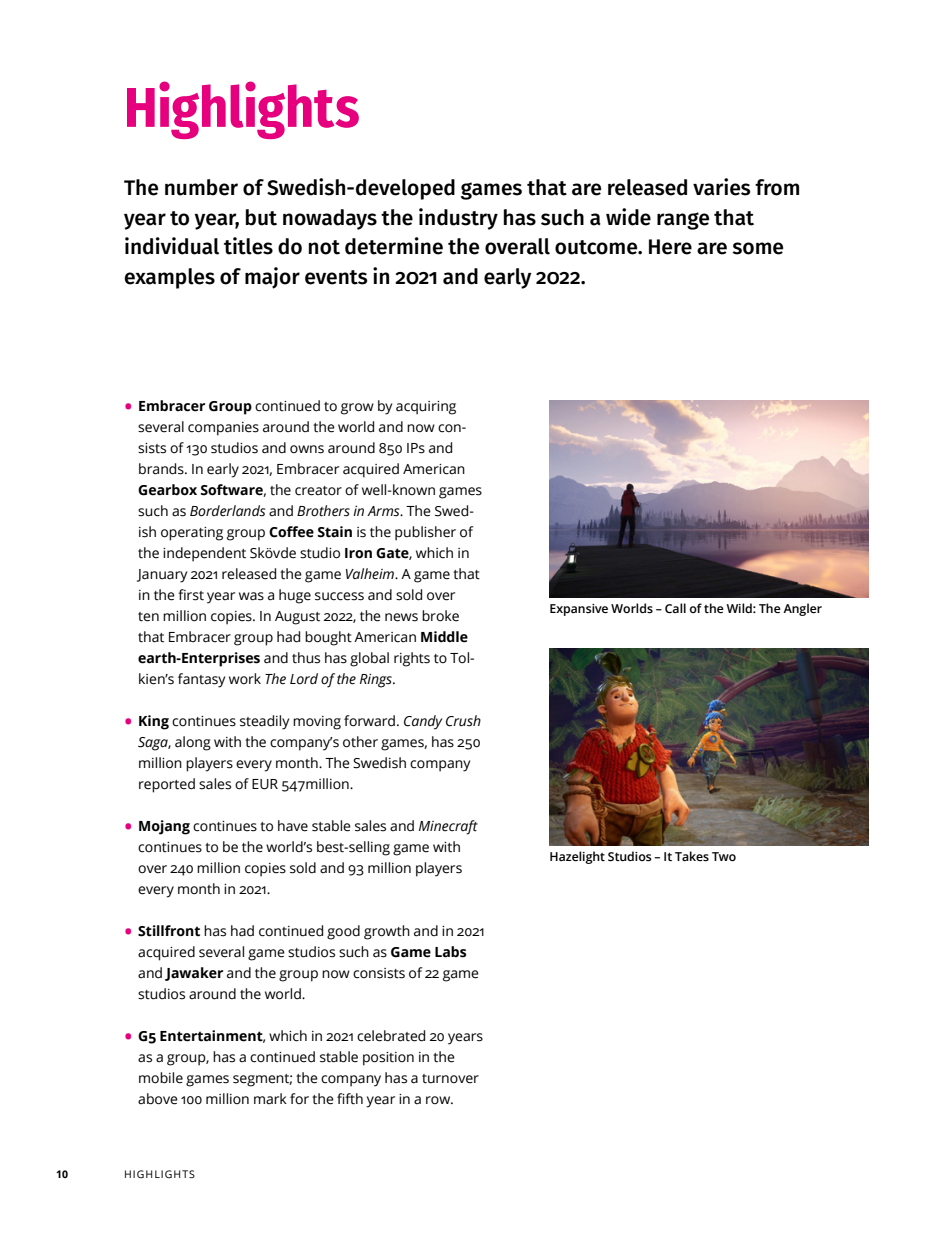
<style>
.page{position:relative;width:943px;height:1241px;background:#fff}
.page>*{position:absolute;margin:0;border:0;box-sizing:border-box;transform-origin:0 0}
.t1{font:700 56px "Fira Sans Condensed";letter-spacing:-.005em;color:#e6007d}
.t2{font:500 21px/29.4px "Fira Sans";color:#000}
.t3{font:14px/21px "Open Sans";color:#000}
.t4{font:600 12.25px "Open Sans";color:#000}
.t5{font:10.5px "Open Sans";letter-spacing:.1em;color:#000}
.t6{font:700 10.5px "Open Sans";color:#000}
.s1{font-size:26.25px;color:#e6007d}
.s2{font-weight:700}
.s3{font-style:italic}
</style>
<div class="page">
<img style="left:549px;top:648px;width:319px;height:196px">
<img style="left:549px;top:401px;width:319px;height:196px">
<h1 class="t1" style="left:124px;top:61px;width:237px">Highlights</h1>
<p class="t2" style="left:124px;top:172px;width:678px">The number of Swedish-developed games that are released varies from year to year, but nowadays the industry has such a wide range that individual titles do not determine the overall outcome. Here are some examples of major events in 2021 and early 2022.</p>
<p class="t3" style="left:138px;top:394px;width:345px;text-indent:-15px"><span class="s1">•</span> <span class="s2">Embracer Group</span> continued to grow by acquiring several companies around the world and now con&shy;sists of 130 studios and owns around 850 IPs and brands. In early 2021, Embracer acquired American <span class="s2">Gearbox Software</span>, the creator of well-known games such as <span class="s3">Borderlands</span> and <span class="s3">Brothers in Arms</span>. The Swed&shy;ish operating group <span class="s2">Coffee Stain</span> is the publisher of the independent Skövde studio <span class="s2">Iron Gate</span>, which in January 2021 released the game <span class="s3">Valheim</span>. A game that in the first year was a huge success and sold over<br>ten million copies. In August 2022, the news broke that Embracer group had bought American <span class="s2">Middle earth-Enterprises</span> and thus has global rights to Tol&shy;kien’s fantasy work <span class="s3">The Lord of the Rings</span>.</p>
<p class="t3" style="left:138px;top:709px;width:344px;text-indent:-15px"><span class="s1">•</span> <span class="s2">King</span> continues steadily moving forward. <span class="s3">Candy Crush Saga</span>, along with the company’s other games, has 250 million players every month. The Swedish company reported sales of EUR 547million.</p>
<p class="t3" style="left:138px;top:814px;width:340px;text-indent:-15px"><span class="s1">•</span> <span class="s2">Mojang</span> continues to have stable sales and <span class="s3">Minecraft </span>continues to be the world’s best-selling game with over 240 million copies sold and 93 million players every month in 2021.</p>
<p class="t3" style="left:138px;top:919px;width:348px;text-indent:-15px"><span class="s1">•</span> <span class="s2">Stillfront</span> has had continued good growth and in 2021 acquired several game studios such as <span class="s2">Game Labs </span>and <span class="s2">Jawaker</span> and the group now consists of 22 game studios around the world.</p>
<p class="t3" style="left:138px;top:1024px;width:346px;text-indent:-15px"><span class="s1">•</span> <span class="s2">G5 Entertainment</span>, which in 2021 celebrated 20 years as a group, has a continued stable position in the mobile games segment; the company has a turnover above 100 million mark for the fifth year in a row.</p>
<p class="t6" style="left:56px;top:1166px;width:13px">10</p>
<p class="t5" style="left:124px;top:1167px;width:72px">HIGHLIGHTS</p>
<p class="t4" style="left:549px;top:600px;width:274px">Expansive Worlds – Call of the Wild: The Angler</p>
<p class="t4" style="left:549px;top:847px;width:188px">Hazelight Studios – It Takes Two</p>
</div>
